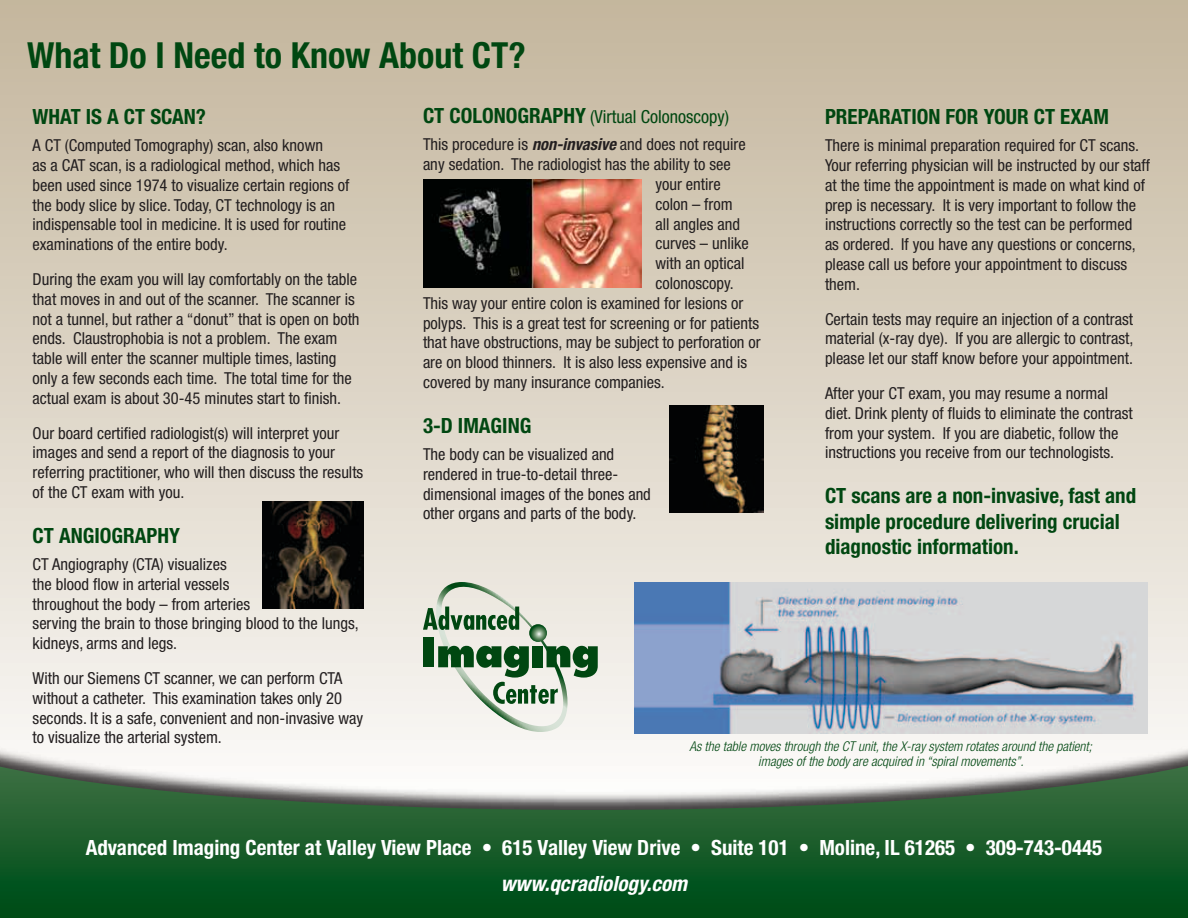
<style>
.page{position:relative;width:1188px;height:918px;background:#fff}
.page>*{position:absolute;margin:0;border:0;box-sizing:border-box;transform-origin:0 0}
.t1{font:700 condensed 36px "Helvetica Neue";color:#004711}
.t2{font:700 condensed 21px/25.2px "Helvetica Neue";color:#004711}
.t3{font:700 condensed 21px "Helvetica Neue";color:#fff}
.t4{font:italic 700 condensed 21px "Helvetica Neue";color:#fff}
.t5{font:condensed 18px "Helvetica Neue";color:#004711}
.t6{font:condensed 16.5px/19.8px "Helvetica Neue";color:#231f20}
.t7{font:italic 300 condensed 13.5px/15px "Helvetica Neue";color:#004711;text-align:center}
.s1{font-weight:700;font-size:21px}
.s2{font-weight:700;font-style:italic}
</style>
<div class="page">
<div style="left:0;top:0;width:1188px;height:807px;background:linear-gradient(to bottom,#c3b59c,#fbfaf8)"></div>
<div style="left:0;top:741px;width:1188px;height:25px;background:#f9f7f5"></div>
<svg style="left:0;top:766px;width:1188px;height:152px;background:#397047"></svg>
<svg style="left:423px;top:582px;width:175px;height:150px;background:#b9c7b6"></svg>
<img style="left:263px;top:501px;width:100px;height:108px">
<img style="left:423px;top:180px;width:219px;height:108px">
<img style="left:669px;top:405px;width:95px;height:108px">
<img style="left:634px;top:582px;width:514px;height:151px">
<h1 class="t1" style="left:27px;top:34px;width:500px">What Do I Need to Know About CT?</h1>
<p class="t2" style="left:33px;top:104px;width:175px">WHAT IS A CT SCAN?</p>
<p class="t6" style="left:33px;top:135px;width:318px">A CT (Computed Tomography) scan, also known<br>as a CAT scan, is a radiological method, which has been used since 1974 to visualize certain regions of the body slice by slice. Today, CT technology is an indispensable tool in medicine. It is used for routine examinations of the entire body.</p>
<p class="t6" style="left:33px;top:269px;width:328px">During the exam you will lay comfortably on the table that moves in and out of the scanner. The scanner is not a tunnel, but rather a “donut” that is open on both ends. Claustrophobia is not a problem. The exam table will enter the scanner multiple times, lasting only a few seconds each time. The total time for the actual exam is about 30-45 minutes start to finish.</p>
<p class="t6" style="left:33px;top:423px;width:332px">Our board certified radiologist(s) will interpret your images and send a report of the diagnosis to your referring practitioner, who will then discuss the results of the CT exam with you.</p>
<p class="t2" style="left:33px;top:523px;width:149px">CT ANGIOGRAPHY</p>
<p class="t6" style="left:33px;top:554px;width:328px">CT Angiography (CTA) visualizes<br>the blood flow in arterial vessels<br>throughout the body – from arteries<br>serving the brain to those bringing blood to the lungs, kidneys, arms and legs.</p>
<p class="t6" style="left:33px;top:668px;width:332px">With our Siemens CT scanner, we can perform CTA without a catheter. This examination takes only 20 seconds. It is a safe, convenient and non-invasive way to visualize the arterial system.</p>
<p class="t5" style="left:423px;top:107px;width:308px"><span class="s1">CT COLONOGRAPHY</span> (Virtual Colonoscopy)</p>
<p class="t6" style="left:423px;top:135px;width:324px">This procedure is <span class="s2">non-invasive</span> and does not require</p>
<p class="t6" style="left:423px;top:154px;width:309px">any sedation. The radiologist has the ability to see</p>
<p class="t6" style="left:655px;top:174px;width:67px">your entire</p>
<p class="t6" style="left:655px;top:194px;width:79px">colon – from</p>
<p class="t6" style="left:655px;top:214px;width:86px">all angles and</p>
<p class="t6" style="left:655px;top:234px;width:95px">curves – unlike</p>
<p class="t6" style="left:655px;top:253px;width:91px">with an optical</p>
<p class="t6" style="left:655px;top:273px;width:80px">colonoscopy.</p>
<p class="t6" style="left:423px;top:293px;width:322px">This way your entire colon is examined for lesions or</p>
<p class="t6" style="left:423px;top:313px;width:338px">polyps. This is a great test for screening or for patients</p>
<p class="t6" style="left:423px;top:333px;width:339px">that have obstructions, may be subject to perforation or</p>
<p class="t6" style="left:423px;top:352px;width:326px">are on blood thinners. It is also less expensive and is</p>
<p class="t6" style="left:423px;top:372px;width:243px">covered by many insurance companies.</p>
<p class="t2" style="left:423px;top:413px;width:110px">3-D IMAGING</p>
<p class="t6" style="left:423px;top:444px;width:229px">The body can be visualized and rendered in true-to-detail three&shy;dimensional images of the bones and other organs and parts of the body.</p>
<p class="t2" style="left:825px;top:104px;width:285px">PREPARATION FOR YOUR CT EXAM</p>
<p class="t6" style="left:825px;top:135px;width:327px">There is minimal preparation required for CT scans.<br>Your referring physician will be instructed by our staff at the time the appointment is made on what kind of prep is necessary. It is very important to follow the instructions correctly so the test can be performed as ordered. If you have any questions or concerns, please call us before your appointment to discuss them.</p>
<p class="t6" style="left:825px;top:309px;width:310px;text-align:justify">Certain tests may require an injection of a contrast material (x-ray dye). If you are allergic to contrast, please let our staff know before your appointment.</p>
<p class="t6" style="left:825px;top:383px;width:309px">After your CT exam, you may resume a normal diet. Drink plenty of fluids to eliminate the contrast from your system. If you are diabetic, follow the instructions you receive from our technologists.</p>
<p class="t2" style="left:825px;top:483px;width:313px">CT scans are a non-invasive, fast and simple procedure delivering crucial diagnostic information.</p>
<p class="t7" style="left:689px;top:738px;width:404px">As the table moves through the CT unit, the X-ray system rotates around the patient; images of the body are acquired in “spiral movements”.</p>
<p class="t3" style="left:86px;top:835px;width:1018px">Advanced Imaging Center at Valley View Place • 615 Valley View Drive • Suite 101 • Moline, IL 61265 • 309-743-0445</p>
<p class="t4" style="left:501px;top:871px;width:188px">www.qcradiology.com</p>
</div>
